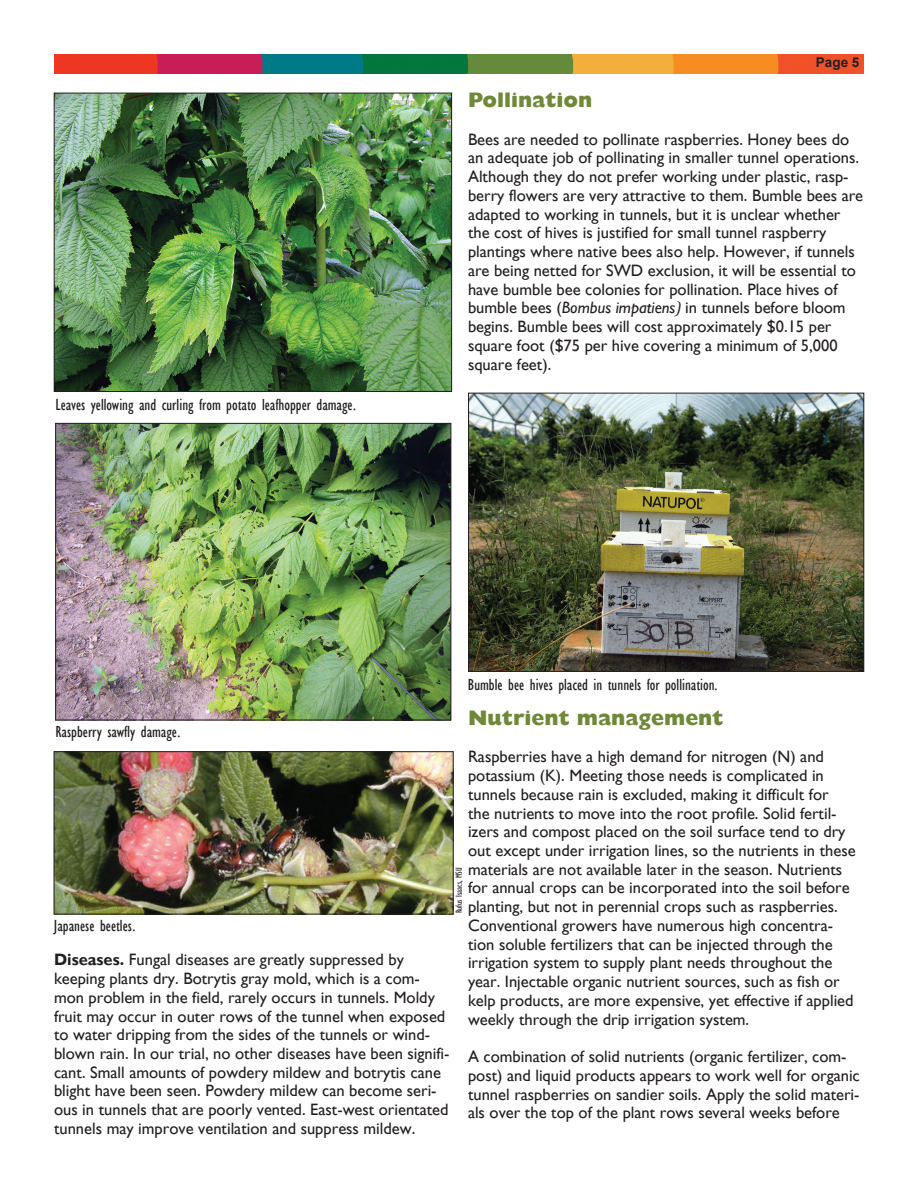
<style>
.page{position:relative;width:918px;height:1188px;background:#fff}
.page>*{position:absolute;margin:0;border:0;box-sizing:border-box;transform-origin:0 0}
.t1{font:800 21px "Gill Sans";color:#708938}
.t2{font:16.5px/18.8px "Gill Sans";color:#231f20}
.t3{font:condensed 16.5px "Gill Sans";color:#231f20}
.t4{font:700 13.5px "Arial";color:#231f20}
.t5{font:condensed 9px "Gill Sans";color:#231f20}
.s1{font-style:italic}
.s2{font-family:"Cambria";font-style:italic}
.s3{font-weight:700}
</style>
<div class="page">
<img style="left:54px;top:54px;width:810px;height:20px">
<img style="left:57px;top:425px;width:392px;height:293px">
<div style="left:55px;top:423px;width:396px;height:297px;border:1px solid #231f20"></div>
<img style="left:470px;top:395px;width:392px;height:275px">
<div style="left:468px;top:393px;width:396px;height:279px;border:1px solid #231f20"></div>
<img style="left:56px;top:95px;width:394px;height:295px">
<div style="left:54px;top:93px;width:398px;height:299px;border:1px solid #231f20"></div>
<img style="left:56px;top:753px;width:395px;height:159px">
<div style="left:54px;top:751px;width:399px;height:163px;border:1px solid #231f20"></div>
<p class="t4" style="left:816px;top:53px;width:45px">Page 5</p>
<p class="t3" style="left:56px;top:395px;width:302px">Leaves yellowing and curling from potato leafhopper damage.</p>
<p class="t1" style="left:468px;top:88px;width:126px">Pollination</p>
<p class="t2" style="left:468px;top:130px;width:397px">Bees are needed to pollinate raspberries. Honey bees do an adequate job of pollinating in smaller tunnel operations.<br>Although they do not prefer working under plastic, rasp&shy;berry flowers are very attractive to them. Bumble bees are adapted to working in tunnels, but it is unclear whether the cost of hives is justified for small tunnel raspberry plantings where native bees also help. However, if tunnels are being netted for SWD exclusion, it will be essential to have bumble bee colonies for pollination. Place hives of bumble bees (<span class="s1">Bombus impatiens</span><span class="s2">)</span> in tunnels before bloom begins. Bumble bees will cost approximately $0.15 per square foot ($75 per hive covering a minimum of 5,000 square feet).</p>
<p class="t3" style="left:468px;top:675px;width:251px">Bumble bee hives placed in tunnels for pollination.</p>
<p class="t1" style="left:468px;top:705px;width:257px">Nutrient management</p>
<p class="t2" style="left:468px;top:747px;width:389px">Raspberries have a high demand for nitrogen (N) and potassium (K). Meeting those needs is complicated in tunnels because rain is excluded, making it difficult for<br>the nutrients to move into the root profile. Solid fertil&shy;izers and compost placed on the soil surface tend to dry out except under irrigation lines, so the nutrients in these materials are not available later in the season. Nutrients for annual crops can be incorporated into the soil before planting, but not in perennial crops such as raspberries.<br>Conventional growers have numerous high concentra&shy;tion soluble fertilizers that can be injected through the irrigation system to supply plant needs throughout the year. Injectable organic nutrient sources, such as fish or kelp products, are more expensive, yet effective if applied weekly through the drip irrigation system.</p>
<p class="t2" style="left:468px;top:1047px;width:393px">A combination of solid nutrients (organic fertilizer, com&shy;post) and liquid products appears to work well for organic tunnel raspberries on sandier soils. Apply the solid materi&shy;als over the top of the plant rows several weeks before</p>
<p class="t3" style="left:56px;top:722px;width:126px">Raspberry sawfly damage.</p>
<p class="t5" style="left:454px;top:913px;width:47px;rotate:-90deg">Rufus Isaacs, MSU</p>
<p class="t3" style="left:54px;top:916px;width:83px">Japanese beetles.</p>
<p class="t2" style="left:54px;top:950px;width:397px"><span class="s3">Diseases.</span> Fungal diseases are greatly suppressed by keeping plants dry. Botrytis gray mold, which is a com&shy;mon problem in the field, rarely occurs in tunnels. Moldy fruit may occur in outer rows of the tunnel when exposed to water dripping from the sides of the tunnels or wind&shy;blown rain. In our trial, no other diseases have been signifi&shy;cant. Small amounts of powdery mildew and botrytis cane blight have been seen. Powdery mildew can become seri&shy;ous in tunnels that are poorly vented. East-west orientated tunnels may improve ventilation and suppress mildew.</p>
</div>
